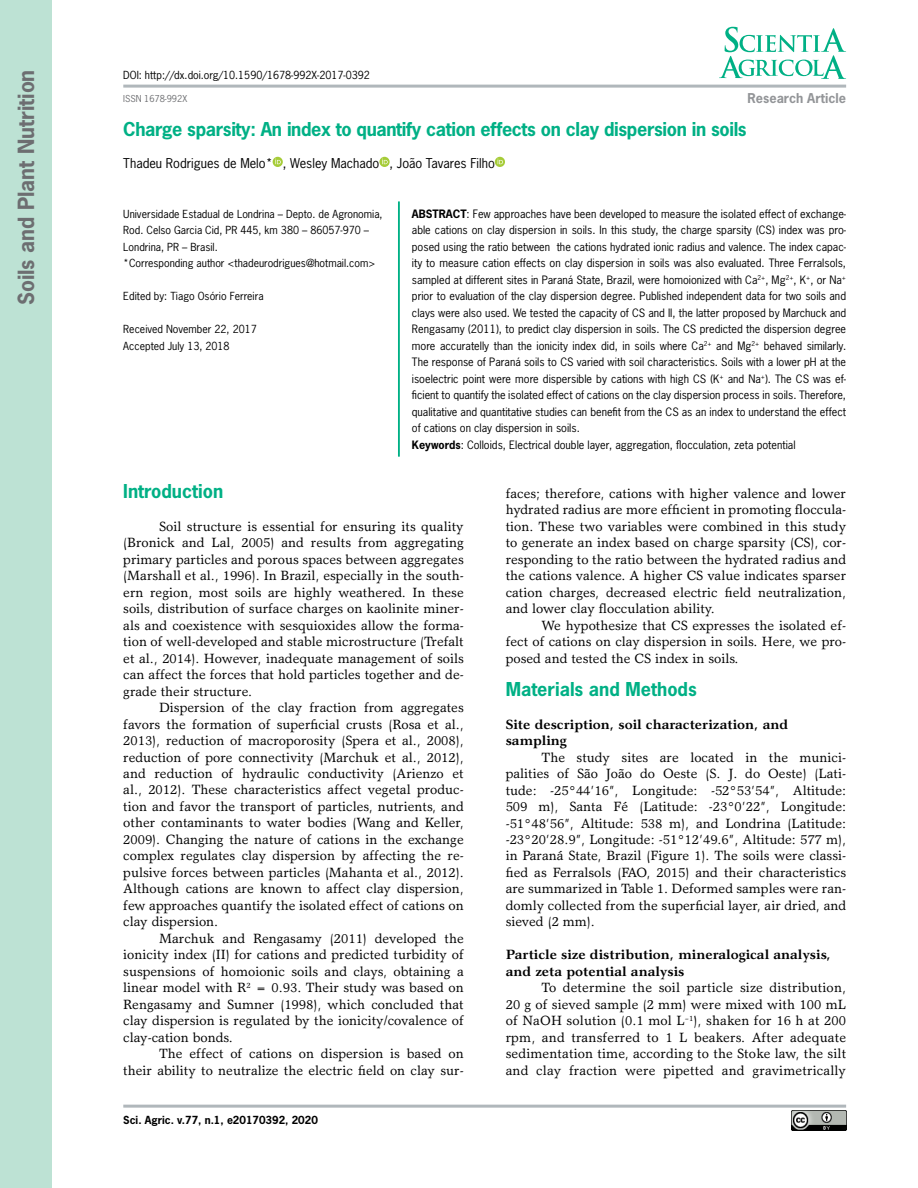
<style>
.page{position:relative;width:918px;height:1188px;background:#fff}
.page>*{position:absolute;margin:0;border:0;box-sizing:border-box;transform-origin:0 0}
.t1{font:700 21px "News Gothic";color:#6d6e71}
.t2{font:700 18px "News Gothic";letter-spacing:-.02em;color:#00b085}
.t3{font:700 18px "News Gothic";color:#00b085}
.t4{font:13.5px/16.5px "Garth Graphic";color:#000;text-align:justify}
.t5{font:700 13.5px/16.5px "Garth Graphic";color:#000}
.t6{font:12.75px "News Gothic";color:#000}
.t7{font:700 12.75px "News Gothic";color:#939598}
.t8{font:10.8px/16.5px "News Gothic";color:#000}
.t9{font:10.5px/16.5px "News Gothic";color:#000}
.t10{font:700 10.5px "News Gothic";color:#000}
.t11{font:9px "News Gothic";color:#6d6e71}
.s1{font-weight:700}
</style>
<div class="page">
<svg style="left:719px;top:27px;width:127px;height:52px"></svg>
<div style="left:0;top:0;width:51px;height:1188px;background:#bde2d4"></div>
<hr style="left:123px;top:85px;width:723px;height:3px;background:#b0b7bb">
<hr style="left:123px;top:1105px;width:723px;height:3px;background:#b0b7bb">
<img style="left:791px;top:1111px;width:55px;height:19px">
<svg style="left:273px;top:157px;width:10px;height:10px"></svg>
<svg style="left:275px;top:159px;width:6px;height:5px"></svg>
<svg style="left:379px;top:157px;width:11px;height:10px"></svg>
<svg style="left:382px;top:159px;width:6px;height:5px"></svg>
<svg style="left:495px;top:157px;width:10px;height:10px"></svg>
<svg style="left:498px;top:159px;width:5px;height:5px"></svg>
<hr style="left:398px;top:201px;width:2px;height:256px;background:#00b085">
<h1 class="t1" style="left:12px;top:305px;width:237px;rotate:-90deg">Soils and Plant Nutrition</h1>
<p class="t9" style="left:123px;top:66px;width:248px">DOI: http://dx.doi.org/10.1590/1678-992X-2017-0392</p>
<p class="t11" style="left:123px;top:93px;width:65px">ISSN 1678-992X</p>
<p class="t7" style="left:748px;top:89px;width:100px">Research Article</p>
<h2 class="t2" style="left:123px;top:117px;width:625px">Charge sparsity: An index to quantify cation effects on clay dispersion in soils</h2>
<p class="t6" style="left:123px;top:155px;width:373px">Thadeu Rodrigues de Melo* , Wesley Machado , João Tavares Filho</p>
<p class="t9" style="left:123px;top:206px;width:261px">Universidade Estadual de Londrina – Depto. de Agronomia, Rod. Celso Garcia Cid, PR 445, km 380 – 86057-970 – Londrina, PR – Brasil.<br>*Corresponding author &lt;thadeurodrigues@hotmail.com&gt;</p>
<p class="t9" style="left:123px;top:288px;width:142px">Edited by: Tiago Osório Ferreira</p>
<p class="t9" style="left:123px;top:321px;width:135px">Received November 22, 2017<br>Accepted July 13, 2018</p>
<p class="t8" style="left:412px;top:206px;width:436px"><span class="s1">ABSTRACT</span>: Few approaches have been developed to measure the isolated effect of exchange&shy;able cations on clay dispersion in soils. In this study, the charge sparsity (CS) index was pro&shy;posed using the ratio between the cations hydrated ionic radius and valence. The index capac&shy;ity to measure cation effects on clay dispersion in soils was also evaluated. Three Ferralsols, sampled at different sites in Paraná State, Brazil, were homoionized with Ca<sup>2+</sup>, Mg<sup>2+</sup>, K<sup>+</sup>, or Na<sup>+ </sup>prior to evaluation of the clay dispersion degree. Published independent data for two soils and clays were also used. We tested the capacity of CS and II, the latter proposed by Marchuck and Rengasamy (2011), to predict clay dispersion in soils. The CS predicted the dispersion degree more accuratelly than the ionicity index did, in soils where Ca<sup>2+</sup> and Mg<sup>2+</sup> behaved similarly.<br>The response of Paraná soils to CS varied with soil characteristics. Soils with a lower pH at the isoelectric point were more dispersible by cations with high CS (K<sup>+</sup> and Na<sup>+</sup>). The CS was ef&shy;ficient to quantify the isolated effect of cations on the clay dispersion process in soils. Therefore, qualitative and quantitative studies can benefit from the CS as an index to understand the effect of cations on clay dispersion in soils.<br><span class="s1">Keywords</span>: Colloids, Electrical double layer, aggregation, flocculation, zeta potential</p>
<h2 class="t3" style="left:123px;top:479px;width:101px">Introduction</h2>
<p class="t4" style="left:123px;top:518px;width:342px;text-indent:36px">Soil structure is essential for ensuring its quality (Bronick and Lal, 2005) and results from aggregating primary particles and porous spaces between aggregates (Marshall et al., 1996). In Brazil, especially in the south&shy;ern region, most soils are highly weathered. In these soils, distribution of surface charges on kaolinite miner&shy;als and coexistence with sesquioxides allow the forma&shy;tion of well-developed and stable microstructure (Trefalt et al., 2014). However, inadequate management of soils can affect the forces that hold particles together and de&shy;grade their structure.</p>
<p class="t4" style="left:123px;top:699px;width:342px;text-indent:36px">Dispersion of the clay fraction from aggregates favors the formation of superficial crusts (Rosa et al., 2013), reduction of macroporosity (Spera et al., 2008), reduction of pore connectivity (Marchuk et al., 2012), and reduction of hydraulic conductivity (Arienzo et al., 2012). These characteristics affect vegetal produc&shy;tion and favor the transport of particles, nutrients, and other contaminants to water bodies (Wang and Keller, 2009). Changing the nature of cations in the exchange complex regulates clay dispersion by affecting the re&shy;pulsive forces between particles (Mahanta et al., 2012).<br>Although cations are known to affect clay dispersion, few approaches quantify the isolated effect of cations on clay dispersion.</p>
<p class="t4" style="left:123px;top:930px;width:342px;text-indent:36px">Marchuk and Rengasamy (2011) developed the ionicity index (II) for cations and predicted turbidity of suspensions of homoionic soils and clays, obtaining a linear model with R<sup>2</sup> = 0.93. Their study was based on Rengasamy and Sumner (1998), which concluded that clay dispersion is regulated by the ionicity/covalence of clay-cation bonds.</p>
<p class="t4" style="left:123px;top:1045px;width:342px;text-align:right">The effect of cations on dispersion is based on<br>their ability to neutralize the electric field on clay sur-</p>
<p class="t10" style="left:123px;top:1113px;width:196px">Sci. Agric. v.77, n.1, e20170392, 2020</p>
<p class="t4" style="left:506px;top:485px;width:342px">faces; therefore, cations with higher valence and lower hydrated radius are more efficient in promoting floccula&shy;tion. These two variables were combined in this study to generate an index based on charge sparsity (CS), cor&shy;responding to the ratio between the hydrated radius and the cations valence. A higher CS value indicates sparser cation charges, decreased electric field neutralization, and lower clay flocculation ability.</p>
<p class="t4" style="left:506px;top:617px;width:342px;text-indent:36px">We hypothesize that CS expresses the isolated ef&shy;fect of cations on clay dispersion in soils. Here, we pro&shy;posed and tested the CS index in soils.</p>
<h2 class="t3" style="left:506px;top:677px;width:193px">Materials and Methods</h2>
<p class="t5" style="left:506px;top:716px;width:284px">Site description, soil characterization, and sampling</p>
<p class="t4" style="left:506px;top:749px;width:342px;text-indent:36px">The study sites are located in the munici&shy;palities of São João do Oeste (S. J. do Oeste) (Lati&shy;tude: -25°44’16”, Longitude: -52°53’54”, Altitude:<br>509 m), Santa Fé (Latitude: -23°0’22”, Longitude: -51°48’56”, Altitude: 538 m), and Londrina (Latitude: -23°20’28.9”, Longitude: -51°12’49.6”, Altitude: 577 m), in Paraná State, Brazil (Figure 1). The soils were classi&shy;fied as Ferralsols (FAO, 2015) and their characteristics are summarized in Table 1. Deformed samples were ran&shy;domly collected from the superficial layer, air dried, and sieved (2 mm).</p>
<p class="t5" style="left:506px;top:946px;width:326px">Particle size distribution, mineralogical analysis, and zeta potential analysis</p>
<p class="t4" style="left:506px;top:979px;width:342px;text-indent:36px">To determine the soil particle size distribution, 20 g of sieved sample (2 mm) were mixed with 100 mL of NaOH solution (0.1 mol L<sup>–1</sup>), shaken for 16 h at 200 rpm, and transferred to 1 L beakers. After adequate sedimentation time, according to the Stoke law, the silt and clay fraction were pipetted and gravimetrically</p>
</div>
